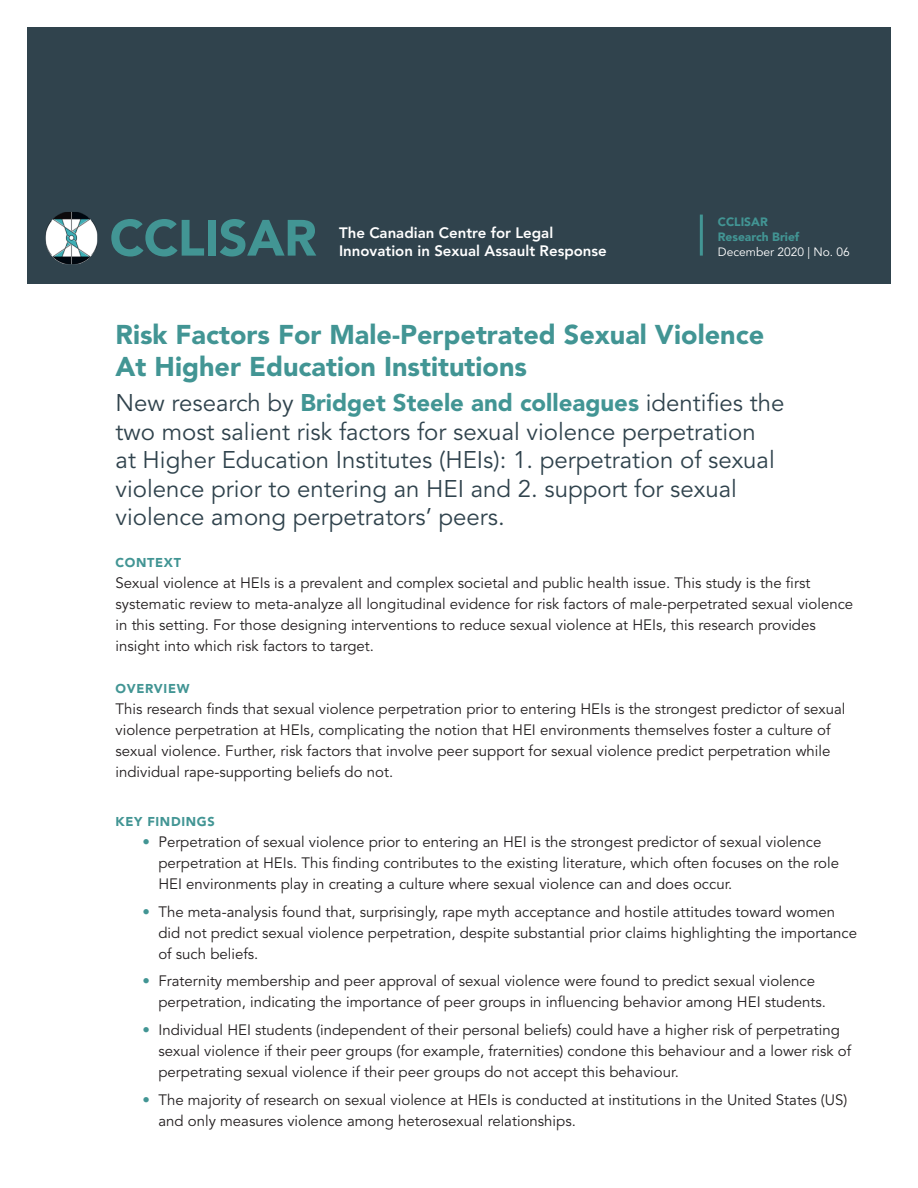
<style>
.page{position:relative;width:918px;height:1188px;background:#fff}
.page>*{position:absolute;margin:0;border:0;box-sizing:border-box;transform-origin:0 0}
.t1{font:900 50.4px "Avenir LT Std";letter-spacing:-.01em;color:#429594}
.t2{font:900 27px/31.5px "Avenir LT Std";color:#429594}
.t3{font:24px/28.5px "Avenir LT Std";color:#30434d}
.t4{font:15px/21px "Avenir LT Std";color:#231f20}
.t5{font:800 15px "Avenir LT Std";color:#fff}
.t6{font:900 12.75px "Avenir LT Std";letter-spacing:.05em;color:#429594}
.t7{font:900 12px/15px "Avenir LT Std";color:#429594}
.t8{font:12px "Avenir LT Std";color:#fff}
.s1{font-weight:900;color:#429594}
.s2{font-weight:800;color:#429594}
</style>
<div class="page">
<div style="left:27px;top:27px;width:864px;height:257px;background:#30434d"></div>
<img style="left:45px;top:212px;width:52px;height:52px">
<hr style="left:700px;top:215px;width:3px;height:41px;background:#429594">
<h1 class="t1" style="left:110px;top:208px;width:209px">CCLISAR</h1>
<p class="t5" style="left:339px;top:224px;width:216px">The Canadian Centre for Legal</p>
<p class="t5" style="left:339px;top:242px;width:269px">Innovation in Sexual Assault Response</p>
<p class="t7" style="left:718px;top:214px;width:83px">CCLISAR<br>Research Brief</p>
<p class="t8" style="left:718px;top:245px;width:134px">December 2020 | No. 06</p>
<h2 class="t2" style="left:116px;top:319px;width:650px">Risk Factors For Male-Perpetrated Sexual Violence<br>At Higher Education Institutions</h2>
<p class="t3" style="left:116px;top:389px;width:670px">New research by <span class="s1">Bridget Steele and colleagues</span> identifies the two most salient risk factors for sexual violence perpetration<br>at Higher Education Institutes (HEIs): 1. perpetration of sexual violence prior to entering an HEI and 2. support for sexual violence among perpetrators’ peers.</p>
<p class="t6" style="left:116px;top:555px;width:67px">CONTEXT</p>
<p class="t4" style="left:116px;top:573px;width:739px">Sexual violence at HEIs is a prevalent and complex societal and public health issue. This study is the first systematic review to meta-analyze all longitudinal evidence for risk factors of male-perpetrated sexual violence in this setting. For those designing interventions to reduce sexual violence at HEIs, this research provides insight into which risk factors to target.</p>
<p class="t6" style="left:116px;top:681px;width:75px">OVERVIEW</p>
<p class="t4" style="left:116px;top:699px;width:731px">This research finds that sexual violence perpetration prior to entering HEIs is the strongest predictor of sexual violence perpetration at HEIs, complicating the notion that HEI environments themselves foster a culture of sexual violence. Further, risk factors that involve peer support for sexual violence predict perpetration while individual rape-supporting beliefs do not.</p>
<p class="t6" style="left:116px;top:814px;width:101px">KEY FINDINGS</p>
<p class="t4" style="left:158px;top:832px;width:682px;text-indent:-16px"><span class="s2">•</span> Perpetration of sexual violence prior to entering an HEI is the strongest predictor of sexual violence perpetration at HEIs. This finding contributes to the existing literature, which often focuses on the role<br>HEI environments play in creating a culture where sexual violence can and does occur.</p>
<p class="t4" style="left:158px;top:901px;width:700px;text-indent:-16px"><span class="s2">•</span> The meta-analysis found that, surprisingly, rape myth acceptance and hostile attitudes toward women did not predict sexual violence perpetration, despite substantial prior claims highlighting the importance of such beliefs.</p>
<p class="t4" style="left:158px;top:971px;width:669px;text-indent:-16px"><span class="s2">•</span> Fraternity membership and peer approval of sexual violence were found to predict sexual violence perpetration, indicating the importance of peer groups in influencing behavior among HEI students.</p>
<p class="t4" style="left:158px;top:1020px;width:694px;text-indent:-16px"><span class="s2">•</span> Individual HEI students (independent of their personal beliefs) could have a higher risk of perpetrating sexual violence if their peer groups (for example, fraternities) condone this behaviour and a lower risk of perpetrating sexual violence if their peer groups do not accept this behaviour.</p>
<p class="t4" style="left:158px;top:1090px;width:690px;text-indent:-16px"><span class="s2">•</span> The majority of research on sexual violence at HEIs is conducted at institutions in the United States (US) and only measures violence among heterosexual relationships.</p>
</div>
